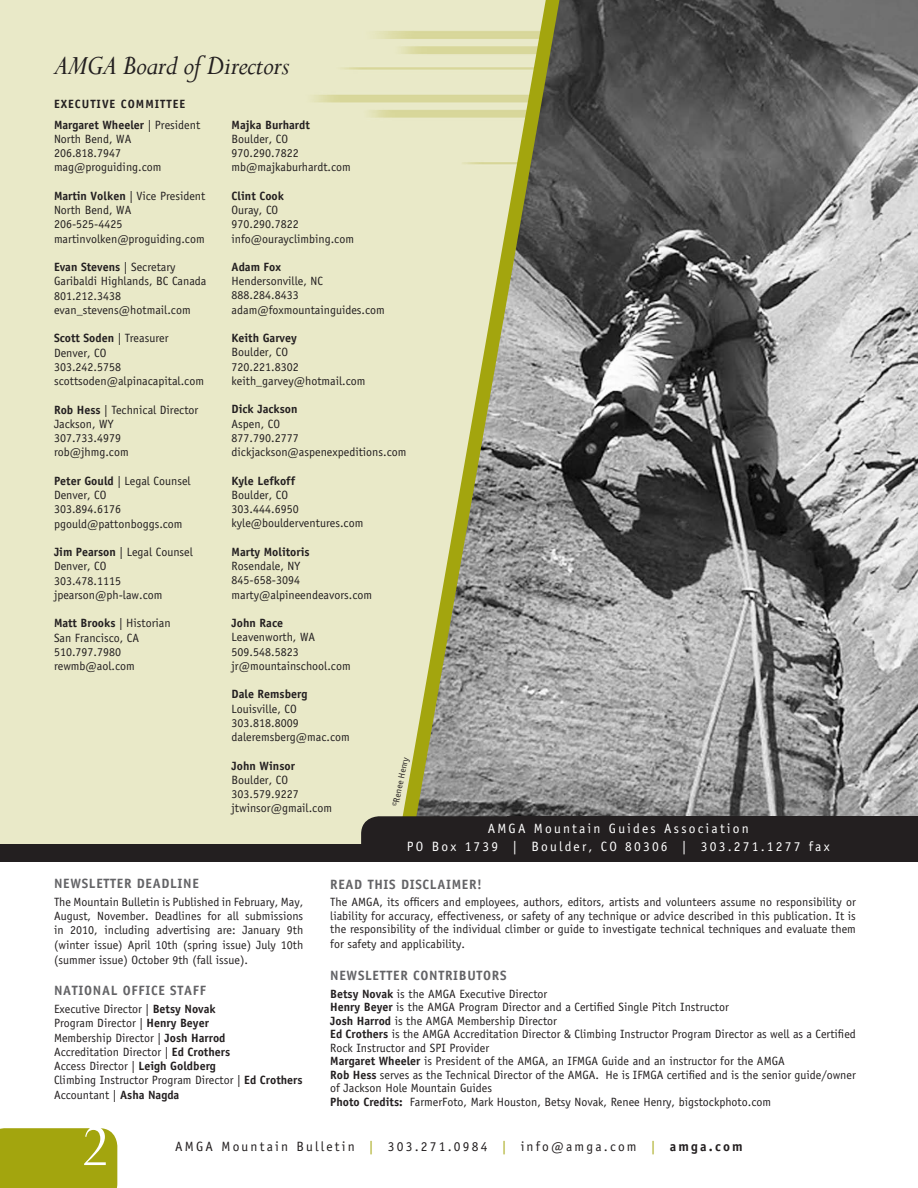
<style>
.page{position:relative;width:918px;height:1188px;background:#fff}
.page>*{position:absolute;margin:0;border:0;box-sizing:border-box;transform-origin:0 0}
.t1{font:66px "Perpetua";color:#fff}
.t2{font:italic 30px "Perpetua";letter-spacing:-.015em;color:#231f20}
.t3{font:700 13.5px "Officina Sans";letter-spacing:.05em;color:#636366}
.t4{font:13.5px/18px "Officina Sans";letter-spacing:.16em;color:#fff;text-align:center}
.t5{font:13.5px "Officina Sans";letter-spacing:.16em;color:#231f20}
.t6{font:12px/14.2px "Officina Sans";color:#231f20}
.t7{font:700 12px "Officina Sans";color:#231f20}
.t8{font:700 12px/21px "Officina Sans";letter-spacing:.08em;color:#231f20}
.t9{font:9px "Officina Sans";color:#231f20}
.s1{font-weight:400}
.s2{font-weight:700}
.s3{color:#a3a50e}
</style>
<div class="page">
<img style="left:571px;top:0;width:347px;height:816px">
<div style="left:0;top:0;width:392px;height:844px;background:#e9e9c8"></div>
<div style="left:284px;top:0;width:108px;height:173px;background:#e9e9c8"></div>
<svg style="left:392px;top:0;width:179px;height:816px;background:#baba9e"></svg>
<div style="left:361px;top:816px;width:557px;height:45px;background:#231f20;border-radius:18px"></div>
<div style="left:0;top:844px;width:918px;height:18px;background:#231f20"></div>
<div style="left:508px;top:816px;width:410px;height:45px;background:#231f20"></div>
<div style="left:0;top:1128px;width:117px;height:60px;background:#a3a50e"></div>
<h2 class="t2" style="left:54px;top:46px;width:237px">AMGA Board of Directors</h2>
<p class="t8" style="left:54px;top:93px;width:148px">EXECUTIVE COMMITTEE<br>Margaret Wheeler <span class="s1">| President</span></p>
<p class="t6" style="left:54px;top:132px;width:109px">North Bend, WA<br>206.818.7947 mag@proguiding.com</p>
<p class="t6" style="left:54px;top:189px;width:153px"><span class="s2">Martin Volken</span> | Vice President<br>North Bend, WA<br>206-525-4425 martinvolken@proguiding.com</p>
<p class="t6" style="left:54px;top:260px;width:154px"><span class="s2">Evan Stevens</span> | Secretary<br>Garibaldi Highlands, BC Canada<br>801.212.3438 evan_stevens@hotmail.com</p>
<p class="t6" style="left:54px;top:331px;width:152px"><span class="s2">Scott Soden</span> | Treasurer<br>Denver, CO<br>303.242.5758 scottsoden@alpinacapital.com</p>
<p class="t6" style="left:54px;top:402px;width:146px"><span class="s2">Rob Hess</span> | Technical Director<br>Jackson, WY<br>307.733.4979 rob@jhmg.com</p>
<p class="t6" style="left:54px;top:474px;width:138px"><span class="s2">Peter Gould</span> | Legal Counsel<br>Denver, CO<br>303.894.6176 pgould@pattonboggs.com</p>
<p class="t6" style="left:54px;top:545px;width:140px"><span class="s2">Jim Pearson</span> | Legal Counsel<br>Denver, CO<br>303.478.1115 jpearson@ph-law.com</p>
<p class="t6" style="left:54px;top:616px;width:118px"><span class="s2">Matt Brooks</span> | Historian<br>San Francisco, CA<br>510.797.7980 rewmb@aol.com</p>
<p class="t7" style="left:232px;top:117px;width:80px">Majka Burhardt</p>
<p class="t6" style="left:232px;top:132px;width:121px">Boulder, CO<br>970.290.7822 mb@majkaburhardt.com</p>
<p class="t7" style="left:232px;top:188px;width:54px">Clint Cook</p>
<p class="t6" style="left:232px;top:203px;width:124px">Ouray, CO<br>970.290.7822 info@ourayclimbing.com</p>
<p class="t7" style="left:232px;top:259px;width:51px">Adam Fox</p>
<p class="t6" style="left:232px;top:274px;width:155px">Hendersonville, NC<br>888.284.8433 adam@foxmountainguides.com</p>
<p class="t7" style="left:232px;top:331px;width:67px">Keith Garvey</p>
<p class="t6" style="left:232px;top:345px;width:135px">Boulder, CO<br>720.221.8302 keith_garvey@hotmail.com</p>
<p class="t7" style="left:232px;top:402px;width:68px">Dick Jackson</p>
<p class="t6" style="left:232px;top:417px;width:176px">Aspen, CO<br>877.790.2777 dickjackson@aspenexpeditions.com</p>
<p class="t7" style="left:232px;top:473px;width:65px">Kyle Lefkoff</p>
<p class="t6" style="left:232px;top:488px;width:133px">Boulder, CO<br>303.444.6950 kyle@boulderventures.com</p>
<p class="t7" style="left:232px;top:544px;width:79px">Marty Molitoris</p>
<p class="t6" style="left:232px;top:559px;width:142px">Rosendale, NY<br>845-658-3094 marty@alpineendeavors.com</p>
<p class="t7" style="left:232px;top:616px;width:53px">John Race</p>
<p class="t6" style="left:232px;top:630px;width:121px">Leavenworth, WA<br>509.548.5823 jr@mountainschool.com</p>
<p class="t7" style="left:232px;top:687px;width:77px">Dale Remsberg</p>
<p class="t6" style="left:232px;top:701px;width:120px">Louisville, CO<br>303.818.8009 daleremsberg@mac.com</p>
<p class="t7" style="left:232px;top:758px;width:65px">John Winsor</p>
<p class="t6" style="left:232px;top:773px;width:102px">Boulder, CO<br>303.579.9227 jtwinsor@gmail.com</p>
<p class="t9" style="left:390px;top:806px;width:52px;rotate:-78deg">©Renee Henry</p>
<p class="t4" style="left:407px;top:819px;width:424px">AMGA Mountain Guides Association<br>PO Box 1739 | Boulder, CO 80306 | 303.271.1277 fax</p>
<p class="t3" style="left:54px;top:875px;width:146px">NEWSLETTER DEADLINE</p>
<p class="t6" style="left:54px;top:895px;width:251px;text-align:justify">The Mountain Bulletin is Published in February, May, August, November. Deadlines for all submissions in 2010, including advertising are: January 9th (winter issue) April 10th (spring issue) July 10th (summer issue) October 9th (fall issue).</p>
<p class="t3" style="left:54px;top:982px;width:153px">NATIONAL OFFICE STAFF</p>
<p class="t6" style="left:54px;top:1002px;width:250px">Executive Director | <span class="s2">Betsy Novak<br></span>Program Director | <span class="s2">Henry Beyer<br></span>Membership Director | <span class="s2">Josh Harrod<br></span>Accreditation Director | <span class="s2">Ed Crothers<br></span>Access Director | <span class="s2">Leigh Goldberg<br></span>Climbing Instructor Program Director | <span class="s2">Ed Crothers </span>Accountant | <span class="s2">Asha Nagda</span></p>
<p class="t3" style="left:330px;top:876px;width:153px">READ THIS DISCLAIMER!</p>
<p class="t6" style="left:330px;top:896px;width:527px;line-height:13.5px;text-align:justify">The AMGA, its officers and employees, authors, editors, artists and volunteers assume no responsibility or liability for accuracy, effectiveness, or safety of any technique or advice described in this publication. It is the responsibility of the individual climber or guide to investigate technical techniques and evaluate them</p>
<p class="t6" style="left:330px;top:937px;width:136px">for safety and applicability.</p>
<p class="t3" style="left:330px;top:967px;width:178px">NEWSLETTER CONTRIBUTORS</p>
<p class="t6" style="left:330px;top:987px;width:527px;line-height:13.5px"><span class="s2">Betsy Novak</span> is the AMGA Executive Director<br><span class="s2">Henry Beyer</span> is the AMGA Program Director and a Certified Single Pitch Instructor<br><span class="s2">Josh Harrod</span> is the AMGA Membership Director<br><span class="s2">Ed Crothers</span> is the AMGA Accreditation Director &amp; Climbing Instructor Program Director as well as a Certified Rock Instructor and SPI Provider<br><span class="s2">Margaret Wheeler</span> is President of the AMGA, an IFMGA Guide and an instructor for the AMGA<br><span class="s2">Rob Hess</span> serves as the Technical Director of the AMGA. He is IFMGA certified and is the senior guide/owner of Jackson Hole Mountain Guides<br><span class="s2">Photo Credits:</span> FarmerFoto, Mark Houston, Betsy Novak, Renee Henry, bigstockphoto.com</p>
<h1 class="t1" style="left:80px;top:1105px;width:32px">2</h1>
<p class="t5" style="left:175px;top:1138px;width:569px">AMGA Mountain Bulletin <span class="s3">|</span> 303.271.0984 <span class="s3">|</span> info@amga.com <span class="s3">|</span> <span class="s2">amga.com</span></p>
</div>
